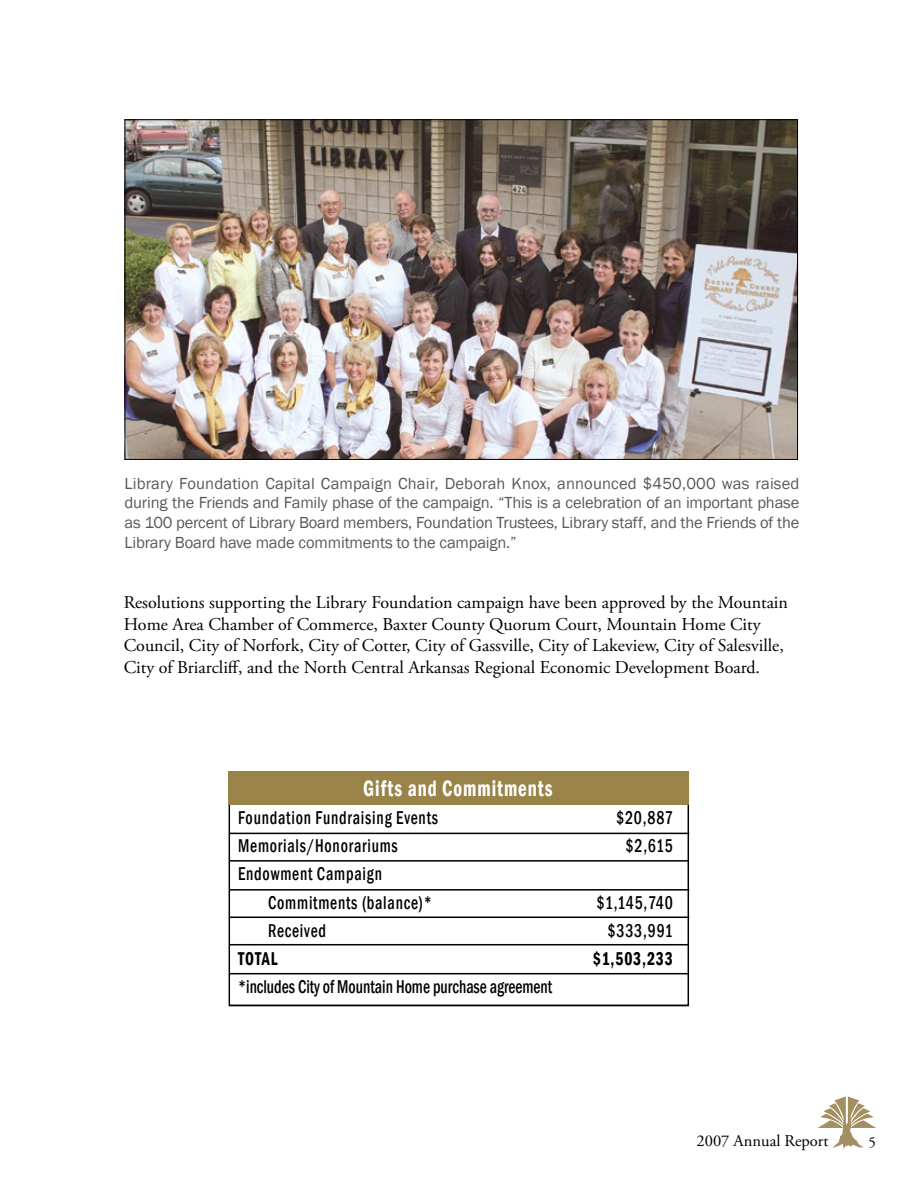
<style>
.page{position:relative;width:918px;height:1188px;background:#fff}
.page>*{position:absolute;margin:0;border:0;box-sizing:border-box;transform-origin:0 0}
.t1{font:600 condensed 22.95px "Franklin Gothic";letter-spacing:.05em;color:#fff;scale:.83 1}
.t2{font:500 condensed 19.05px/28px "Franklin Gothic";letter-spacing:.05em;color:#000;scale:.83 1}
.t3{font:500 condensed 19.05px "Franklin Gothic";color:#000;scale:.83 1}
.t4{font:600 condensed 19.05px "Franklin Gothic";letter-spacing:.05em;color:#000;scale:.83 1}
.t5{font:18px/21.6px "Adobe Garamond Pro";color:#000}
.t6{font:16.5px/19.8px "Franklin Gothic";letter-spacing:-.01em;color:#58595b;text-align:justify}
.t7{font:16.5px "Adobe Garamond Pro";color:#000}
.t8{font:15px "Adobe Garamond Pro";color:#000}
</style>
<div class="page">
<svg style="left:818px;top:1096px;width:58px;height:53px"></svg>
<img style="left:126px;top:121px;width:670px;height:337px">
<div style="left:228px;top:771px;width:461px;height:235px;border:2px solid #000"></div>
<hr style="left:229px;top:973px;width:460px;height:1px;background:#000">
<hr style="left:229px;top:833px;width:460px;height:1px;background:#000">
<hr style="left:229px;top:860px;width:460px;height:2px;background:#000">
<hr style="left:229px;top:889px;width:460px;height:2px;background:#000">
<hr style="left:229px;top:917px;width:460px;height:1px;background:#000">
<hr style="left:229px;top:944px;width:460px;height:1px;background:#000">
<div style="left:228px;top:771px;width:461px;height:33px;background:#9a8348"></div>
<p class="t6" style="left:124px;top:474px;width:676px">Library Foundation Capital Campaign Chair, Deborah Knox, announced $450,000 was raised during the Friends and Family phase of the campaign. “This is a celebration of an important phase as 100 percent of Library Board members, Foundation Trustees, Library staff, and the Friends of the Library Board have made commitments to the campaign.”</p>
<p class="t5" style="left:124px;top:592px;width:666px">Resolutions supporting the Library Foundation campaign have been approved by the Mountain Home Area Chamber of Commerce, Baxter County Quorum Court, Mountain Home City Council, City of Norfork, City of Cotter, City of Gassville, City of Lakeview, City of Salesville, City of Briarcliff, and the North Central Arkansas Regional Economic Development Board.</p>
<p class="t1" style="left:363px;top:773px;width:229px">Gifts and Commitments</p>
<p class="t2" style="left:238px;top:804px;width:242px">Foundation Fundraising Events</p>
<p class="t2" style="left:616px;top:804px;width:70px">$20,887</p>
<p class="t2" style="left:238px;top:832px;width:194px">Memorials/Honorariums</p>
<p class="t2" style="left:626px;top:832px;width:59px">$2,615</p>
<p class="t2" style="left:268px;top:860px;width:199px;text-indent:-30px">Endowment Campaign<br>Commitments (balance)*</p>
<p class="t2" style="left:596px;top:888px;width:94px">$1,145,740</p>
<p class="t2" style="left:268px;top:916px;width:71px">Received</p>
<p class="t2" style="left:608px;top:916px;width:80px">$333,991</p>
<p class="t4" style="left:238px;top:946px;width:49px">TOTAL</p>
<p class="t4" style="left:593px;top:946px;width:98px">$1,503,233</p>
<p class="t3" style="left:238px;top:974px;width:380px">*includes City of Mountain Home purchase agreement</p>
<p class="t7" style="left:697px;top:1131px;width:134px">2007 Annual Report</p>
<p class="t8" style="left:868px;top:1133px;width:9px">5</p>
</div>
